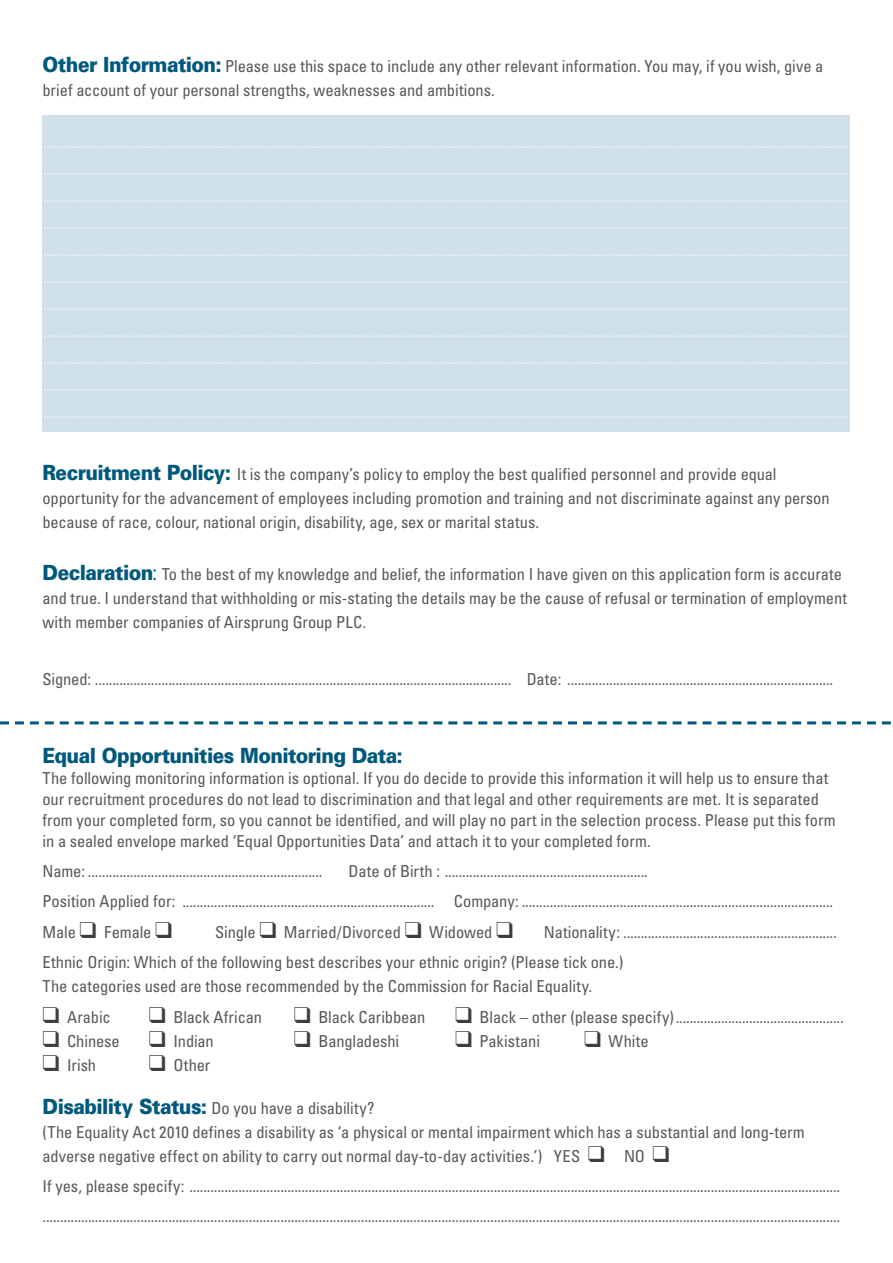
<style>
.page{position:relative;width:893px;height:1263px;background:#fff}
.page>*{position:absolute;margin:0;border:0;box-sizing:border-box;transform-origin:0 0}
.Question_text_para{font:900 21px "Univers";letter-spacing:-.03em;color:#00597c;scale:.9 1}
.Body_text_para{font:condensed 16.5px/27px "Univers";color:#eaf2f6;text-align:justify}
.Body_text_para-2{font:condensed 16.5px/21px "Univers";letter-spacing:-.005em;color:#57585a}
.Question_text_para-2{font:condensed 16.5px/24px "Univers";letter-spacing:-.005em;color:#57585a}
.s1{font-weight:900;font-stretch:normal;font-size:21px;color:#00597c}
.s2{font-size:21px;color:#00597c}
.s3{color:#3e3e3f}
</style>
<div class="page">
<svg style="left:0;top:721px;width:891px;height:3px"></svg>
<div style="left:43px;top:115px;width:807px;height:316px;background:#d0e0ea"></div>
<p class="Question_text_para-2" style="left:43px;top:53px;width:782px"><span class="s1">Other Information:</span> Please use this space to include any other relevant information. You may, if you wish, give a brief account of your personal strengths, weaknesses and ambitions.</p>
<p class="Body_text_para" style="left:43px;top:128px;width:807px">................................................................................................................................................................................................................................. ................................................................................................................................................................................................................................. .................................................................................................................................................................................................................................</p>
<p class="Body_text_para" style="left:43px;top:209px;width:807px">................................................................................................................................................................................................................................. ................................................................................................................................................................................................................................. ................................................................................................................................................................................................................................. ................................................................................................................................................................................................................................. ................................................................................................................................................................................................................................. ................................................................................................................................................................................................................................. ................................................................................................................................................................................................................................. .................................................................................................................................................................................................................................</p>
<p class="Question_text_para-2" style="left:43px;top:461px;width:789px"><span class="s1">Recruitment Policy:</span> It is the company’s policy to employ the best qualified personnel and provide equal opportunity for the advancement of employees including promotion and training and not discriminate against any person because of race, colour, national origin, disability, age, sex or marital status.</p>
<p class="Question_text_para-2" style="left:43px;top:562px;width:806px"><span class="s1">Declaration</span><span class="s2">:</span> To the best of my knowledge and belief, the information I have given on this application form is accurate and true. I understand that withholding or mis-stating the details may be the cause of refusal or termination of employment with member companies of Airsprung Group PLC.</p>
<p class="Body_text_para-2" style="left:43px;top:668px;width:792px">Signed: ....................................................................................................................... Date: ............................................................................</p>
<p class="Question_text_para" style="left:43px;top:742px;width:402px">Equal Opportunities Monitoring Data:</p>
<p class="Body_text_para-2" style="left:43px;top:767px;width:795px">The following monitoring information is optional. If you do decide to provide this information it will help us to ensure that our recruitment procedures do not lead to discrimination and that legal and other requirements are met. It is separated from your completed form, so you cannot be identified, and will play no part in the selection process. Please put this form in a sealed envelope marked ‘Equal Opportunities Data’ and attach it to your completed form.</p>
<p class="Body_text_para-2" style="left:43px;top:860px;width:281px">Name: ...................................................................</p>
<p class="Body_text_para-2" style="left:349px;top:860px;width:301px">Date of Birth : ..........................................................</p>
<p class="Body_text_para-2" style="left:43px;top:890px;width:792px">Position Applied for: ........................................................................ Company: .........................................................................................</p>
<p class="Body_text_para-2" style="left:43px;top:921px;width:131px">Male <span class="s3">❑</span> Female <span class="s3">❑</span></p>
<p class="Body_text_para-2" style="left:215px;top:921px;width:300px">Single <span class="s3">❑</span> Married/Divorced <span class="s3">❑</span> Widowed <span class="s3">❑</span></p>
<p class="Body_text_para-2" style="left:544px;top:921px;width:294px">Nationality: .............................................................</p>
<p class="Body_text_para-2" style="left:43px;top:950px;width:582px;line-height:24px">Ethnic Origin: Which of the following best describes your ethnic origin? (Please tick one.)<br>The categories used are those recommended by the Commission for Racial Equality.</p>
<p class="Body_text_para-2" style="left:43px;top:1006px;width:70px"><span class="s3">❑</span> Arabic</p>
<p class="Body_text_para-2" style="left:149px;top:1006px;width:115px"><span class="s3">❑</span> Black African</p>
<p class="Body_text_para-2" style="left:294px;top:1006px;width:133px"><span class="s3">❑</span> Black Caribbean</p>
<p class="Body_text_para-2" style="left:455px;top:1006px;width:390px"><span class="s3">❑</span> Black – other (please specify)................................................</p>
<p class="Body_text_para-2" style="left:43px;top:1030px;width:79px"><span class="s3">❑</span> Chinese</p>
<p class="Body_text_para-2" style="left:149px;top:1030px;width:66px"><span class="s3">❑</span> Indian</p>
<p class="Body_text_para-2" style="left:294px;top:1030px;width:107px"><span class="s3">❑</span> Bangladeshi</p>
<p class="Body_text_para-2" style="left:455px;top:1030px;width:87px"><span class="s3">❑</span> Pakistani</p>
<p class="Body_text_para-2" style="left:584px;top:1030px;width:66px"><span class="s3">❑</span> White</p>
<p class="Body_text_para-2" style="left:43px;top:1054px;width:55px"><span class="s3">❑</span> Irish</p>
<p class="Body_text_para-2" style="left:149px;top:1054px;width:63px"><span class="s3">❑</span> Other</p>
<p class="Question_text_para-2" style="left:43px;top:1095px;width:764px"><span class="s1">Disability Status:</span> Do you have a disability?<br>(The Equality Act 2010 defines a disability as ‘a physical or mental impairment which has a substantial and long-term adverse negative effect on ability to carry out normal day-to-day activities.’) YES <span class="s3">❑</span> NO <span class="s3">❑</span></p>
<p class="Body_text_para-2" style="left:43px;top:1175px;width:799px">If yes, please specify: ..........................................................................................................................................................................................</p>
<p class="Body_text_para-2" style="left:43px;top:1205px;width:799px">....................................................................................................................................................................................................................................</p>
</div>
